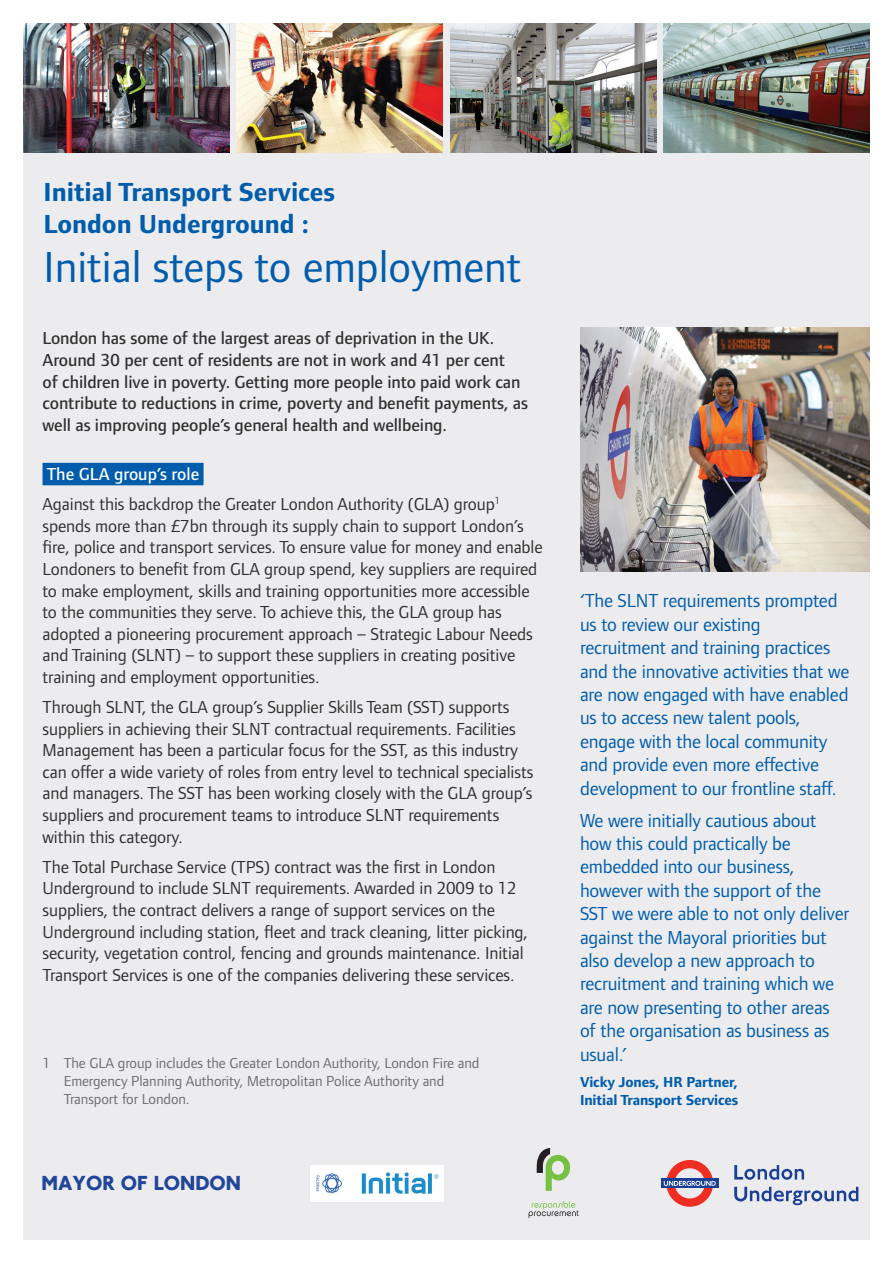
<style>
.page{position:relative;width:893px;height:1263px;background:#fff}
.page>*{position:absolute;margin:0;border:0;box-sizing:border-box;transform-origin:0 0}
.t1{font:45px "Foundry Form Sans";color:#015dab}
.t2{font:700 27px/32.4px "Foundry Form Sans";color:#015dab}
.t3{font:700 21px "NJ Font";color:#214599}
.t4{font:19.5px/23.4px "Foundry Form Sans";letter-spacing:-.01em;color:#015dab}
.t5{font:18px/21.6px "Foundry Form Sans";letter-spacing:-.005em;color:#312f30}
.t6{font:500 18px/21.6px "Foundry Form Sans";letter-spacing:-.005em;color:#312f30}
.t7{font:15px/18px "Foundry Form Sans";letter-spacing:-.005em;color:#6c6d70}
.t8{font:700 15px/18px "Foundry Form Sans";letter-spacing:-.01em;color:#015dab}
.s1{font-weight:500;color:#fff}
</style>
<div class="page">
<div style="left:23px;top:23px;width:847px;height:1216px;background:#ececee"></div>
<img style="left:23px;top:23px;width:207px;height:129px">
<img style="left:237px;top:23px;width:206px;height:129px">
<img style="left:450px;top:23px;width:206px;height:129px">
<img style="left:663px;top:23px;width:206px;height:129px">
<img style="left:580px;top:327px;width:290px;height:244px">
<div style="left:43px;top:463px;width:161px;height:22px;background:#015dab"></div>
<img style="left:310px;top:1165px;width:133px;height:37px">
<svg style="left:529px;top:1201px;width:49px;height:17px"></svg>
<svg style="left:536px;top:1148px;width:34px;height:43px"></svg>
<svg style="left:734px;top:1165px;width:70px;height:15px"></svg>
<svg style="left:734px;top:1187px;width:124px;height:18px"></svg>
<svg style="left:661px;top:1178px;width:57px;height:10px"></svg>
<svg style="left:664px;top:1160px;width:52px;height:47px"></svg>
<h2 class="t2" style="left:44px;top:176px;width:293px">Initial Transport Services<br>London Underground :</h2>
<h1 class="t1" style="left:44px;top:241px;width:479px">Initial steps to employment</h1>
<p class="t6" style="left:43px;top:328px;width:487px">London has some of the largest areas of deprivation in the UK.<br>Around 30 per cent of residents are not in work and 41 per cent<br>of children live in poverty. Getting more people into paid work can contribute to reductions in crime, poverty and benefit payments, as well as improving people’s general health and wellbeing.</p>
<p class="t5" style="left:43px;top:459px;width:459px;line-height:30.2px"><span class="s1">The GLA group’s role<br></span>Against this backdrop the Greater London Authority (GLA) group<sup>1</sup></p>
<p class="t5" style="left:43px;top:515px;width:502px">spends more than £7bn through its supply chain to support London’s fire, police and transport services. To ensure value for money and enable Londoners to benefit from GLA group spend, key suppliers are required to make employment, skills and training opportunities more accessible to the communities they serve. To achieve this, the GLA group has adopted a pioneering procurement approach – Strategic Labour Needs and Training (SLNT) – to support these suppliers in creating positive training and employment opportunities.</p>
<p class="t5" style="left:43px;top:696px;width:492px">Through SLNT, the GLA group’s Supplier Skills Team (SST) supports suppliers in achieving their SLNT contractual requirements. Facilities Management has been a particular focus for the SST, as this industry can offer a wide variety of roles from entry level to technical specialists and managers. The SST has been working closely with the GLA group’s suppliers and procurement teams to introduce SLNT requirements within this category.</p>
<p class="t5" style="left:43px;top:856px;width:487px">The Total Purchase Service (TPS) contract was the first in London Underground to include SLNT requirements. Awarded in 2009 to 12 suppliers, the contract delivers a range of support services on the Underground including station, fleet and track cleaning, litter picking, security, vegetation control, fencing and grounds maintenance. Initial Transport Services is one of the companies delivering these services.</p>
<p class="t7" style="left:64px;top:1054px;width:417px;text-indent:-21px">1 The GLA group includes the Greater London Authority, London Fire and<br>Emergency Planning Authority, Metropolitan Police Authority and<br>Transport for London.</p>
<p class="t3" style="left:41px;top:1170px;width:201px">MAYOR OF LONDON</p>
<p class="t4" style="left:580px;top:589px;width:271px">‘The SLNT requirements prompted us to review our existing recruitment and training practices and the innovative activities that we are now engaged with have enabled us to access new talent pools, engage with the local community and provide even more effective development to our frontline staff.</p>
<p class="t4" style="left:580px;top:808px;width:271px">We were initially cautious about how this could practically be embedded into our business, however with the support of the<br>SST we were able to not only deliver against the Mayoral priorities but also develop a new approach to recruitment and training which we are now presenting to other areas of the organisation as business as usual.’</p>
<p class="t8" style="left:580px;top:1073px;width:160px">Vicky Jones, HR Partner,<br>Initial Transport Services</p>
</div>
